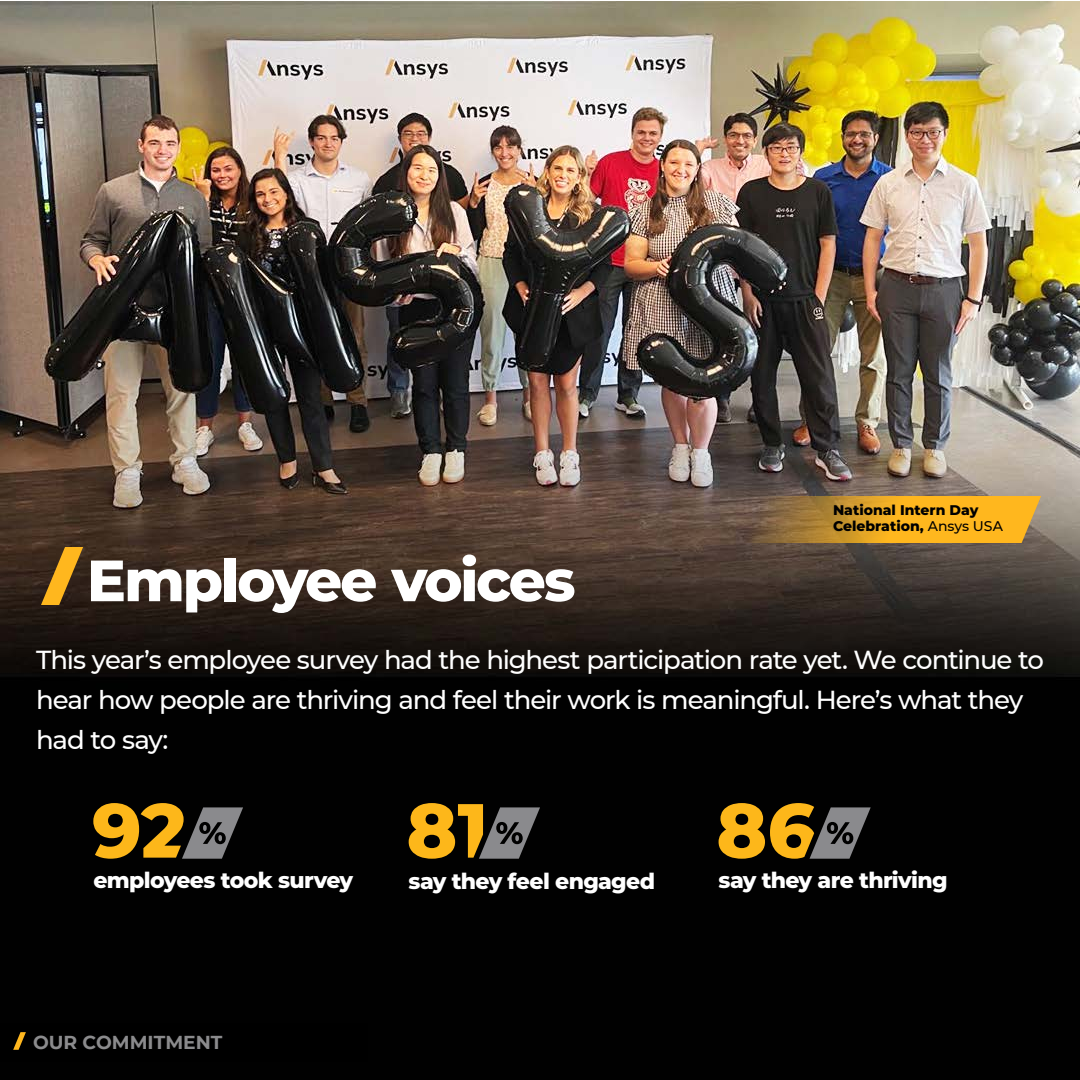
<style>
.page{position:relative;width:1080px;height:1080px;background:#fff}
.page>*{position:absolute;margin:0;border:0;box-sizing:border-box;transform-origin:0 0}
.t1{font:800 58.1px "Montserrat";letter-spacing:-.04em;color:#fff}
.t2{font:500 26px/40px "Montserrat";letter-spacing:-.045em;color:#fff}
.t3{font:800 22px "Montserrat";letter-spacing:-.03em;color:#fff}
.t4{font:700 18.7px "Montserrat";color:#8b8b8d}
.t5{font:800 14px/16.8px "Montserrat";color:#000}
.s1{font-weight:500}
</style>
<div class="page">
<img style="left:0;top:1px;width:1080px;height:1079px">
<svg style="left:41px;top:547px;width:42px;height:58px;background:#8b631b"></svg>
<svg style="left:93px;top:803px;width:150px;height:56px;background:#795f27"></svg>
<svg style="left:409px;top:803px;width:131px;height:56px;background:#7c632b"></svg>
<svg style="left:719px;top:803px;width:152px;height:56px;background:#826628"></svg>
<svg style="left:690px;top:496px;width:351px;height:47px;background:#c18f31"></svg>
<div style="left:0;top:1023px;width:368px;height:39px;background:#000"></div>
<svg style="left:13px;top:1032px;width:13px;height:18px"></svg>
<p class="t5" style="left:833px;top:500px;width:171px">National Intern Day<br>Celebration, <span class="s1">Ansys USA</span></p>
<h1 class="t1" style="left:87px;top:538px;width:490px">Employee voices</h1>
<p class="t2" style="left:36px;top:639px;width:1010px">This year’s employee survey had the highest participation rate yet. We continue to hear how people are thriving and feel their work is meaningful. Here’s what they had to say:</p>
<p class="t3" style="left:93px;top:864px;width:261px">employees took survey</p>
<p class="t3" style="left:409px;top:865px;width:248px">say they feel engaged</p>
<p class="t3" style="left:719px;top:864px;width:231px">say they are thriving</p>
<p class="t4" style="left:33px;top:1029px;width:191px">OUR COMMITMENT</p>
</div>
